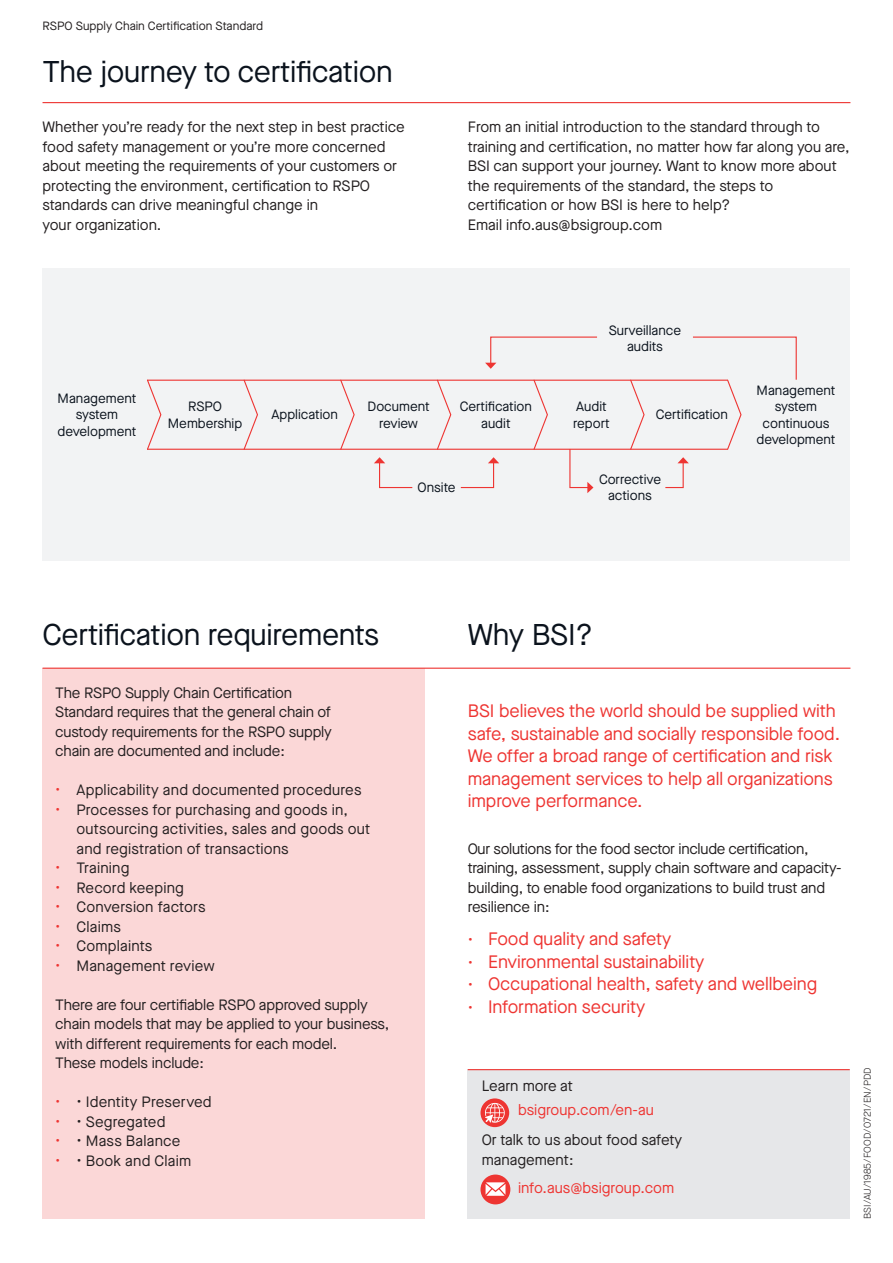
<style>
.page{position:relative;width:893px;height:1263px;background:#fff}
.page>*{position:absolute;margin:0;border:0;box-sizing:border-box;transform-origin:0 0}
.t1{font:30px "Maison Neue";letter-spacing:-.01em;color:#0b131d}
.t2{font:18px/22.5px "Maison Neue";letter-spacing:-.005em;color:#ee3532}
.t3{font:15px/19.5px "Maison Neue";color:#231f20}
.t4{font:15px "Maison Neue";color:#ee3532}
.t5{font:13.5px/16.2px "Maison Neue";color:#0b131d;text-align:center}
.t6{font:12px "Maison Neue";color:#231f20}
.t7{font:300 9.75px "Maison Neue";letter-spacing:.02em;color:#231f20}
.s1{color:#ee3532}
.s2{font-size:15px}
</style>
<div class="page">
<div style="left:43px;top:268px;width:807px;height:293px;background:#f2f3f4"></div>
<div style="left:43px;top:669px;width:382px;height:550px;background:#fbd7d7"></div>
<hr style="left:43px;top:102px;width:807px;height:1px;background:#ee3532">
<hr style="left:43px;top:668px;width:807px;height:1px;background:#ee3532">
<div style="left:468px;top:1069px;width:382px;height:150px;background:#e6e7e9"></div>
<hr style="left:468px;top:1069px;width:382px;height:1px;background:#ee3532">
<div style="left:480px;top:1174px;width:30px;height:30px;background:#ee3532;border-radius:50%"></div>
<svg style="left:486px;top:1182px;width:19px;height:14px"></svg>
<svg style="left:480px;top:1098px;width:29px;height:29px"></svg>
<svg style="left:485px;top:1103px;width:20px;height:20px"></svg>
<svg style="left:569px;top:448px;width:24px;height:45px"></svg>
<svg style="left:665px;top:457px;width:24px;height:32px"></svg>
<svg style="left:485px;top:336px;width:112px;height:33px"></svg>
<hr style="left:147px;top:380px;width:580px;height:1px;background:#ee3532">
<hr style="left:147px;top:449px;width:580px;height:1px;background:#ee3532">
<svg style="left:629px;top:379px;width:16px;height:71px"></svg>
<svg style="left:692px;top:336px;width:105px;height:114px"></svg>
<svg style="left:533px;top:379px;width:16px;height:71px"></svg>
<svg style="left:436px;top:379px;width:16px;height:71px"></svg>
<svg style="left:339px;top:379px;width:16px;height:71px"></svg>
<svg style="left:243px;top:379px;width:16px;height:71px"></svg>
<svg style="left:147px;top:379px;width:15px;height:71px"></svg>
<svg style="left:460px;top:457px;width:39px;height:32px"></svg>
<svg style="left:374px;top:457px;width:39px;height:32px"></svg>
<p class="t6" style="left:43px;top:18px;width:222px">RSPO Supply Chain Certification Standard</p>
<h1 class="t1" style="left:43px;top:52px;width:352px">The journey to certification</h1>
<p class="t3" style="left:43px;top:117px;width:364px">Whether you’re ready for the next step in best practice food safety management or you’re more concerned about meeting the requirements of your customers or protecting the environment, certification to RSPO standards can drive meaningful change in<br>your organization.</p>
<p class="t3" style="left:468px;top:117px;width:383px">From an initial introduction to the standard through to training and certification, no matter how far along you are, BSI can support your journey. Want to know more about the requirements of the standard, the steps to certification or how BSI is here to help?<br>Email info.aus@bsigroup.com</p>
<p class="t5" style="left:609px;top:322px;width:74px">Surveillance audits</p>
<p class="t5" style="left:58px;top:390px;width:80px">Management system development</p>
<p class="t5" style="left:168px;top:398px;width:76px">RSPO<br>Membership</p>
<p class="t5" style="left:272px;top:406px;width:68px">Application</p>
<p class="t5" style="left:368px;top:398px;width:64px">Document review</p>
<p class="t5" style="left:460px;top:398px;width:74px">Certification audit</p>
<p class="t5" style="left:573px;top:398px;width:38px;text-align:left">Audit report</p>
<p class="t5" style="left:656px;top:406px;width:74px">Certification</p>
<p class="t5" style="left:599px;top:471px;width:64px">Corrective actions</p>
<p class="t5" style="left:417px;top:479px;width:40px">Onsite</p>
<p class="t5" style="left:756px;top:382px;width:80px">Management system continuous development</p>
<h1 class="t1" style="left:43px;top:615px;width:338px">Certification requirements</h1>
<h1 class="t1" style="left:468px;top:615px;width:127px">Why BSI?</h1>
<p class="t3" style="left:55px;top:682px;width:278px">The RSPO Supply Chain Certification Standard requires that the general chain of custody requirements for the RSPO supply chain are documented and include:</p>
<p class="t3" style="left:55px;top:780px;width:308px"><span class="s1">•</span> Applicability and documented procedures</p>
<p class="t3" style="left:77px;top:799px;width:295px;text-indent:-21px"><span class="s1">•</span> Processes for purchasing and goods in, outsourcing activities, sales and goods out and registration of transactions</p>
<p class="t3" style="left:55px;top:858px;width:76px"><span class="s1">•</span> Training</p>
<p class="t3" style="left:55px;top:877px;width:130px"><span class="s1">•</span> Record keeping</p>
<p class="t3" style="left:55px;top:897px;width:152px"><span class="s1">•</span> Conversion factors</p>
<p class="t3" style="left:55px;top:916px;width:67px"><span class="s1">•</span> Claims</p>
<p class="t3" style="left:55px;top:936px;width:99px"><span class="s1">•</span> Complaints</p>
<p class="t3" style="left:55px;top:955px;width:161px"><span class="s1">•</span> Management review</p>
<p class="t3" style="left:55px;top:994px;width:336px">There are four certifiable RSPO approved supply chain models that may be applied to your business, with different requirements for each model.<br>These models include:</p>
<p class="t3" style="left:55px;top:1092px;width:158px"><span class="s1">•</span> • Identity Preserved</p>
<p class="t3" style="left:55px;top:1111px;width:112px"><span class="s1">•</span> • Segregated</p>
<p class="t3" style="left:55px;top:1131px;width:127px"><span class="s1">•</span> • Mass Balance</p>
<p class="t3" style="left:55px;top:1150px;width:137px"><span class="s1">•</span> • Book and Claim</p>
<p class="t2" style="left:468px;top:699px;width:374px">BSI believes the world should be supplied with safe, sustainable and socially responsible food.<br>We offer a broad range of certification and risk management services to help all organizations improve performance.</p>
<p class="t3" style="left:468px;top:838px;width:375px">Our solutions for the food sector include certification, training, assessment, supply chain software and capacity&shy;building, to enable food organizations to build trust and resilience in:</p>
<p class="t2" style="left:468px;top:927px;width:205px"><span class="s2">•</span> Food quality and safety</p>
<p class="t2" style="left:468px;top:950px;width:238px"><span class="s2">•</span> Environmental sustainability</p>
<p class="t2" style="left:468px;top:972px;width:351px"><span class="s2">•</span> Occupational health, safety and wellbeing</p>
<p class="t2" style="left:468px;top:995px;width:179px"><span class="s2">•</span> Information security</p>
<p class="t3" style="left:482px;top:1076px;width:93px">Learn more at</p>
<p class="t4" style="left:518px;top:1100px;width:137px">bsigroup.com/en-au</p>
<p class="t3" style="left:482px;top:1130px;width:202px">Or talk to us about food safety management:</p>
<p class="t4" style="left:518px;top:1178px;width:157px">info.aus@bsigroup.com</p>
<p class="t7" style="left:861px;top:1219px;width:153px;rotate:-90deg">BSI/AU/1985/FOOD/0721/EN/PDD</p>
</div>
